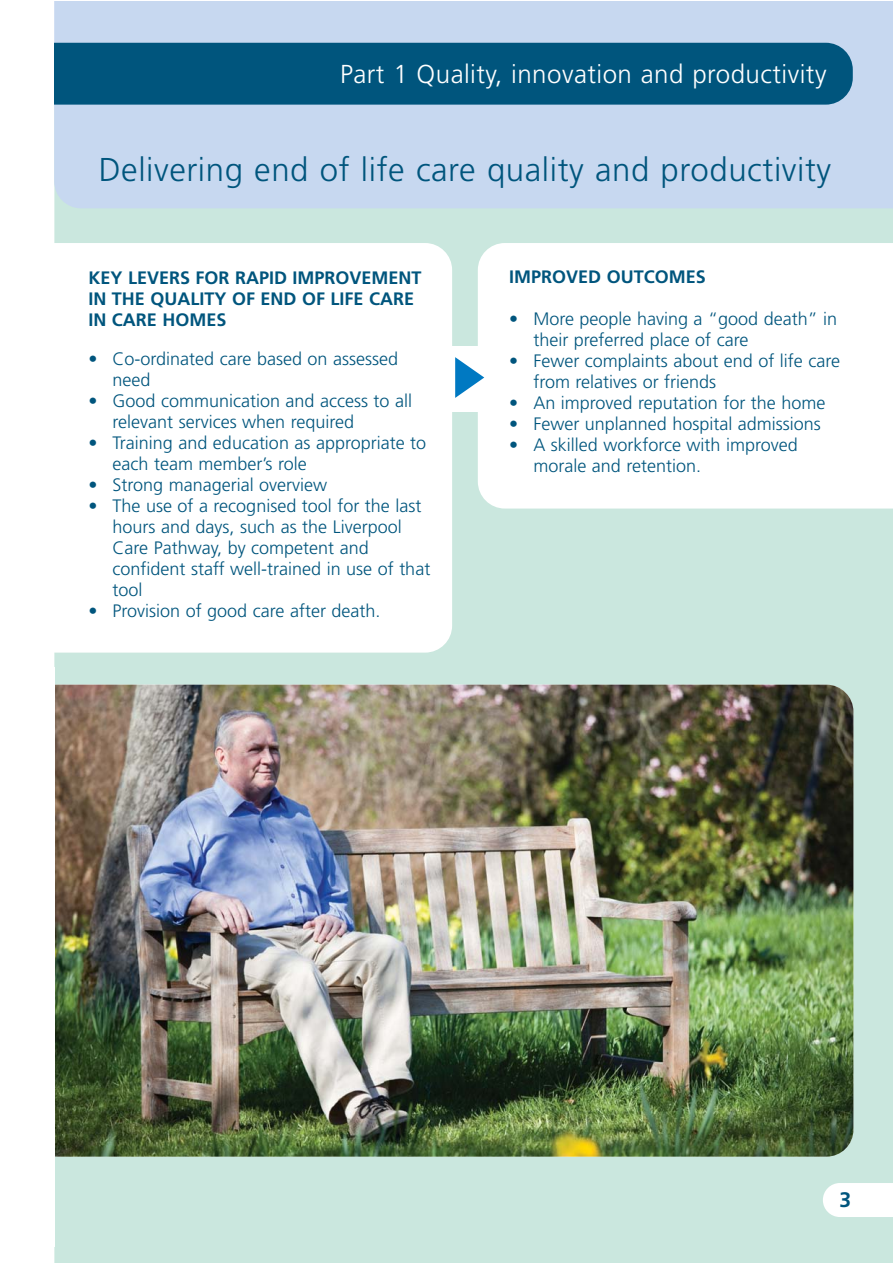
<style>
.page{position:relative;width:893px;height:1263px;background:#fff}
.page>*{position:absolute;margin:0;border:0;box-sizing:border-box;transform-origin:0 0}
.t1{font:300 33px "Frutiger";letter-spacing:.015em;color:#00557d}
.t2{font:300 25.95px "Frutiger";letter-spacing:.015em;color:#fff}
.t3{font:700 21px "Frutiger";color:#00557d}
.t4{font:300 18px/21px "Frutiger";color:#00557d}
.t5{font:700 18px/21px "Frutiger";color:#00557d}
</style>
<div class="page">
<div style="left:54px;top:208px;width:838px;height:1055px;background:#cae7de"></div>
<div style="left:9px;top:243px;width:443px;height:410px;background:#fff;border-radius:27px"></div>
<svg style="left:823px;top:1182px;width:69px;height:35px"></svg>
<svg style="left:478px;top:243px;width:414px;height:265px"></svg>
<img style="left:54px;top:685px;width:799px;height:472px">
<div style="left:54px;top:1px;width:838px;height:207px;background:#c7d8f0"></div>
<div style="left:12px;top:43px;width:841px;height:62px;background:#00557d;border-radius:27px"></div>
<div style="left:5px;top:1px;width:49px;height:258px;background:#fff"></div>
<svg style="left:452px;top:346px;width:35px;height:65px"></svg>
<h2 class="t2" style="left:340px;top:59px;width:488px">Part 1 Quality, innovation and productivity</h2>
<h1 class="t1" style="left:99px;top:151px;width:734px">Delivering end of life care quality and productivity</h1>
<p class="t5" style="left:88px;top:268px;width:335px">KEY LEVERS FOR RAPID IMPROVEMENT<br>IN THE QUALITY OF END OF LIFE CARE<br>IN CARE HOMES</p>
<p class="t4" style="left:113px;top:349px;width:287px;text-indent:-24px">• Co-ordinated care based on assessed need</p>
<p class="t4" style="left:113px;top:391px;width:301px;text-indent:-24px">• Good communication and access to all relevant services when required</p>
<p class="t4" style="left:113px;top:433px;width:315px;text-indent:-24px">• Training and education as appropriate to each team member’s role</p>
<p class="t4" style="left:88px;top:475px;width:240px">• Strong managerial overview</p>
<p class="t4" style="left:113px;top:496px;width:319px;text-indent:-24px">• The use of a recognised tool for the last hours and days, such as the Liverpool<br>Care Pathway, by competent and confident staff well-trained in use of that tool</p>
<p class="t4" style="left:88px;top:601px;width:294px">• Provision of good care after death.</p>
<p class="t5" style="left:509px;top:266px;width:198px">IMPROVED OUTCOMES</p>
<p class="t4" style="left:533px;top:309px;width:305px;text-indent:-24px">• More people having a “good death” in their preferred place of care</p>
<p class="t4" style="left:533px;top:351px;width:308px;text-indent:-24px">• Fewer complaints about end of life care from relatives or friends</p>
<p class="t4" style="left:509px;top:393px;width:318px">• An improved reputation for the home</p>
<p class="t4" style="left:509px;top:414px;width:313px">• Fewer unplanned hospital admissions</p>
<p class="t4" style="left:533px;top:435px;width:266px;text-indent:-24px">• A skilled workforce with improved morale and retention.</p>
<p class="t3" style="left:839px;top:1187px;width:13px">3</p>
</div>
